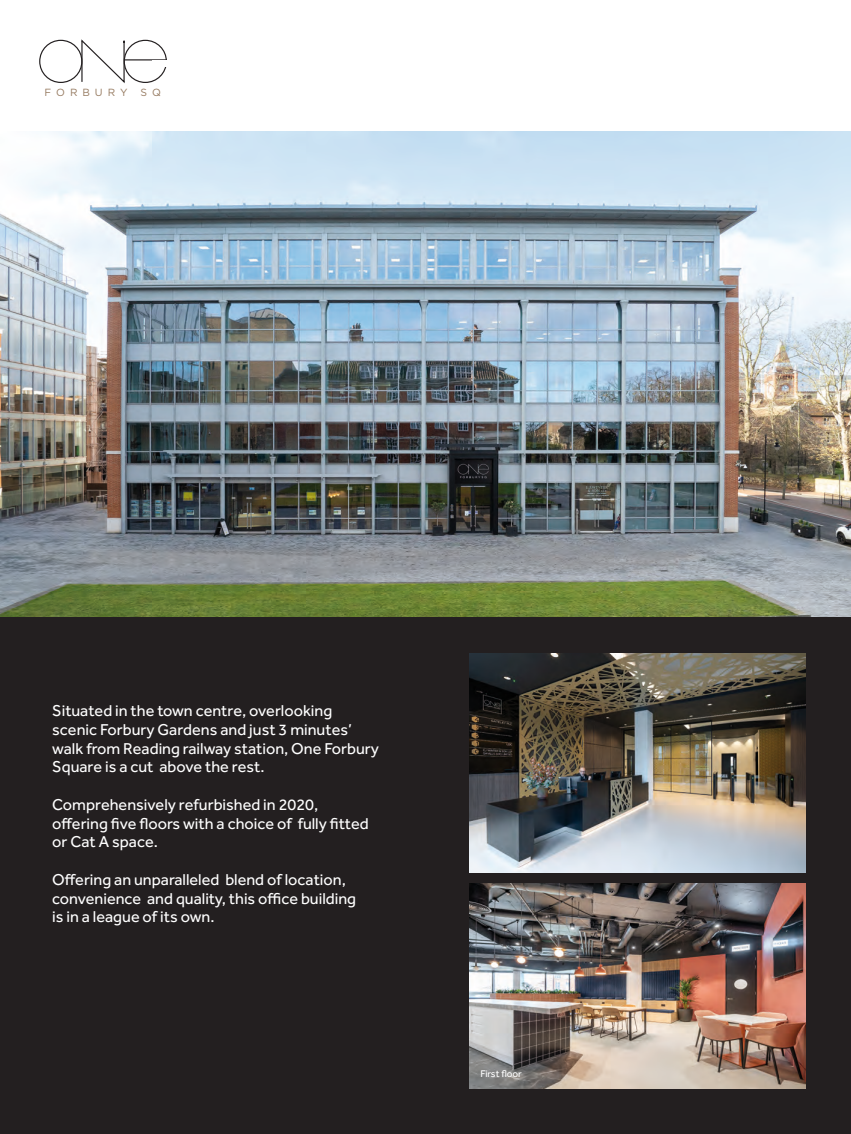
<style>
.page{position:relative;width:851px;height:1134px;background:#fff}
.page>*{position:absolute;margin:0;border:0;box-sizing:border-box;transform-origin:0 0}
.t1{font:16.25px/18.8px "Effra";color:#fff}
.t2{font:10.38px "Gotham";letter-spacing:.48em;color:#95795f}
.t3{font:10px "Effra";color:#fff}
</style>
<div class="page">
<div style="left:0;top:576px;width:850px;height:558px;background:#231f20"></div>
<img style="left:469px;top:883px;width:336px;height:206px">
<img style="left:469px;top:653px;width:336px;height:219px">
<svg style="left:81px;top:39px;width:44px;height:44px"></svg>
<div style="left:124px;top:40px;width:43px;height:43px;border:1px solid #231f20;border-radius:50%"></div>
<div style="left:39px;top:40px;width:43px;height:43px;border:1px solid #231f20;border-radius:50%"></div>
<hr style="left:124px;top:59px;width:43px;height:1px;background:#231f20">
<div style="left:152px;top:60px;width:22px;height:7px;background:#fff"></div>
<img style="left:0;top:131px;width:850px;height:486px">
<p class="t2" style="left:45px;top:86px;width:84px">FORBURY</p>
<p class="t2" style="left:140px;top:86px;width:22px">S Q</p>
<p class="t1" style="left:52px;top:701px;width:328px">Situated in the town centre, overlooking scenic Forbury Gardens and just 3 minutes’ walk from Reading railway station, One Forbury Square is a cut above the rest.</p>
<p class="t1" style="left:52px;top:795px;width:267px">Comprehensively refurbished in 2020,</p>
<p class="t1" style="left:52px;top:813px;width:318px">offering five floors with a choice of fully fitted or Cat A space.</p>
<p class="t1" style="left:52px;top:870px;width:305px">Offering an unparalleled blend of location, convenience and quality, this office building</p>
<p class="t1" style="left:52px;top:907px;width:164px">is in a league of its own.</p>
<p class="t3" style="left:480px;top:1068px;width:43px">First floor</p>
</div>
